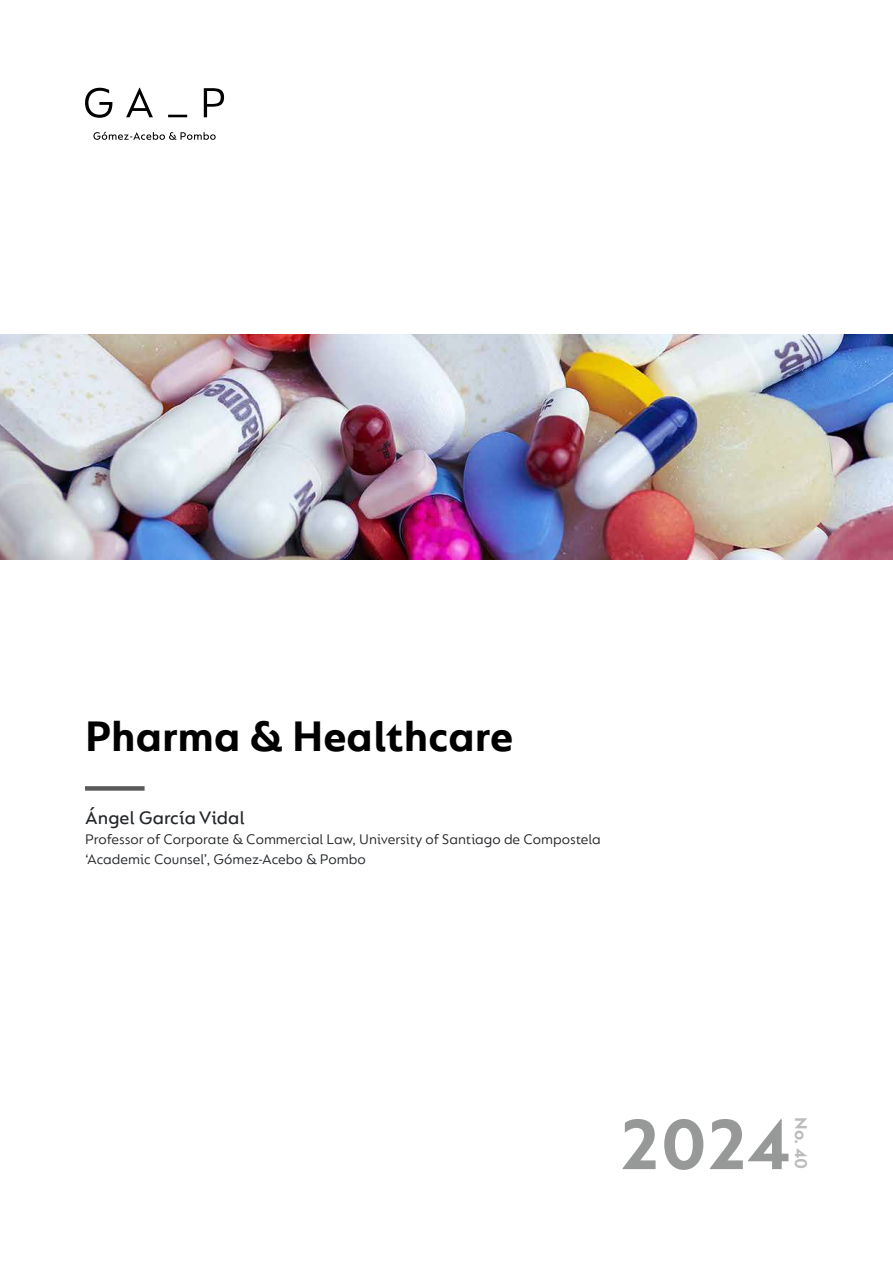
<style>
.page{position:relative;width:893px;height:1263px;background:#fff}
.page>*{position:absolute;margin:0;border:0;box-sizing:border-box;transform-origin:0 0}
.t1{font:700 76.2px "FS Lucas";color:#979898}
.t2{font:700 45px "FS Lucas";color:#000}
.t3{font:500 19.5px "FS Lucas";color:#24272a}
.t4{font:700 18px "FS Lucas";color:#bbbdbd}
.t5{font:15px/20.1px "FS Lucas";color:#24272a}
</style>
<div class="page">
<svg style="left:85px;top:88px;width:139px;height:52px"></svg>
<div style="left:85px;top:786px;width:60px;height:5px;background:#5a5a5a"></div>
<img style="left:0;top:334px;width:893px;height:225px">
<h2 class="t2" style="left:85px;top:711px;width:430px">Pharma &amp; Healthcare</h2>
<h3 class="t3" style="left:85px;top:806px;width:161px">Ángel García Vidal</h3>
<p class="t5" style="left:85px;top:829px;width:517px">Professor of Corporate &amp; Commercial Law, University of Santiago de Compostela ‘Academic Counsel’, Gómez-Acebo &amp; Pombo</p>
<p class="t4" style="left:811px;top:1117px;width:54px;rotate:90deg">No. 40</p>
<h1 class="t1" style="left:619px;top:1100px;width:173px">2024</h1>
</div>
